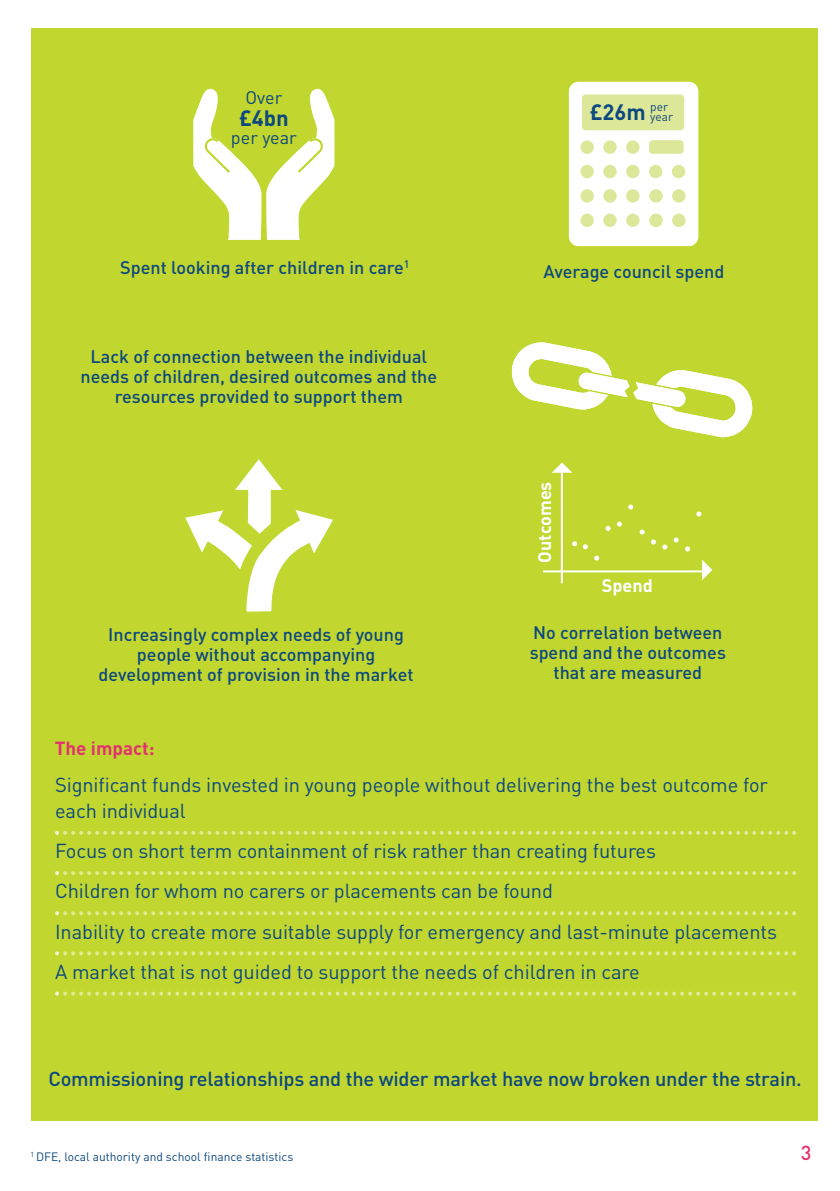
<style>
.page{position:relative;width:840px;height:1191px;background:#fff}
.page>*{position:absolute;margin:0;border:0;box-sizing:border-box;transform-origin:0 0}
.t1{font:700 22px "DIN";color:#0d487f}
.t2{font:20px/40.2px "DIN";letter-spacing:-.005em;color:#0d487f}
.t3{font:500 20px "DIN";letter-spacing:-.01em;color:#0d487f}
.t4{font:500 20px "DIN";color:#e2336e}
.t5{font:700 18.8px "DIN";color:#e2336e}
.t6{font:500 18px/20px "DIN";color:#0d487f;text-align:center}
.t7{font:700 18px "DIN";color:#fff}
.t8{font:18px "DIN";color:#0d487f}
.t9{font:12px "DIN";color:#0d487f}
.t10{font:500 10.8px "DIN";color:#0d487f}
</style>
<div class="page">
<div style="left:31px;top:28px;width:785px;height:1092px;background:#c1d72f"></div>
<svg style="left:55px;top:831px;width:740px;height:4px"></svg>
<svg style="left:55px;top:871px;width:740px;height:4px"></svg>
<svg style="left:55px;top:911px;width:740px;height:4px"></svg>
<svg style="left:55px;top:951px;width:740px;height:4px"></svg>
<svg style="left:55px;top:991px;width:740px;height:4px"></svg>
<svg style="left:193px;top:88px;width:142px;height:152px"></svg>
<div style="left:568px;top:82px;width:130px;height:164px;background:#fff;border-radius:10px"></div>
<div style="left:580px;top:140px;width:13px;height:14px;background:#dde799;border-radius:50%"></div>
<div style="left:603px;top:140px;width:13px;height:14px;background:#dde799;border-radius:50%"></div>
<div style="left:625px;top:140px;width:14px;height:14px;background:#dde799;border-radius:50%"></div>
<div style="left:580px;top:165px;width:13px;height:13px;background:#dde799;border-radius:50%"></div>
<div style="left:603px;top:165px;width:13px;height:13px;background:#dde799;border-radius:50%"></div>
<div style="left:625px;top:165px;width:14px;height:13px;background:#dde799;border-radius:50%"></div>
<div style="left:648px;top:165px;width:14px;height:13px;background:#dde799;border-radius:50%"></div>
<div style="left:671px;top:165px;width:14px;height:13px;background:#dde799;border-radius:50%"></div>
<div style="left:580px;top:189px;width:13px;height:14px;background:#dde799;border-radius:50%"></div>
<div style="left:603px;top:189px;width:13px;height:14px;background:#dde799;border-radius:50%"></div>
<div style="left:625px;top:189px;width:14px;height:14px;background:#dde799;border-radius:50%"></div>
<div style="left:580px;top:214px;width:13px;height:13px;background:#dde799;border-radius:50%"></div>
<div style="left:603px;top:214px;width:13px;height:13px;background:#dde799;border-radius:50%"></div>
<div style="left:625px;top:214px;width:14px;height:13px;background:#dde799;border-radius:50%"></div>
<div style="left:649px;top:189px;width:13px;height:14px;background:#dde799;border-radius:50%"></div>
<div style="left:671px;top:189px;width:14px;height:14px;background:#dde799;border-radius:50%"></div>
<div style="left:649px;top:214px;width:13px;height:13px;background:#dde799;border-radius:50%"></div>
<div style="left:671px;top:214px;width:14px;height:13px;background:#dde799;border-radius:50%"></div>
<div style="left:648px;top:140px;width:35px;height:14px;background:#dde799;border-radius:3px"></div>
<div style="left:581px;top:94px;width:102px;height:36px;background:#dde799;border-radius:4px"></div>
<svg style="left:511px;top:342px;width:241px;height:95px"></svg>
<svg style="left:185px;top:459px;width:148px;height:152px"></svg>
<hr style="left:560px;top:472px;width:2px;height:111px;background:#fff">
<hr style="left:543px;top:570px;width:161px;height:2px;background:#fff">
<svg style="left:572px;top:541px;width:15px;height:8px"></svg>
<svg style="left:594px;top:555px;width:5px;height:5px"></svg>
<svg style="left:605px;top:526px;width:5px;height:5px"></svg>
<svg style="left:617px;top:521px;width:4px;height:5px"></svg>
<svg style="left:628px;top:504px;width:5px;height:5px"></svg>
<svg style="left:639px;top:529px;width:5px;height:5px"></svg>
<svg style="left:651px;top:539px;width:4px;height:5px"></svg>
<svg style="left:662px;top:544px;width:5px;height:5px"></svg>
<svg style="left:673px;top:537px;width:5px;height:5px"></svg>
<svg style="left:685px;top:546px;width:4px;height:5px"></svg>
<svg style="left:696px;top:511px;width:5px;height:5px"></svg>
<svg style="left:552px;top:462px;width:20px;height:11px"></svg>
<svg style="left:701px;top:559px;width:11px;height:21px"></svg>
<p class="t8" style="left:245px;top:91px;width:38px">Over</p>
<p class="t1" style="left:239px;top:110px;width:51px">£4bn</p>
<p class="t8" style="left:231px;top:131px;width:67px">per year</p>
<p class="t1" style="left:589px;top:105px;width:80px">£26m <sup>per</sup></p>
<p class="t9" style="left:650px;top:112px;width:24px">year</p>
<p class="t10" style="left:404px;top:260px;width:7px">1</p>
<p class="t6" style="left:120px;top:260px;width:285px">Spent looking after children in care</p>
<p class="t6" style="left:543px;top:263px;width:182px">Average council spend</p>
<p class="t6" style="left:80px;top:348px;width:358px">Lack of connection between the individual needs of children, desired outcomes and the resources provided to support them</p>
<p class="t6" style="left:98px;top:627px;width:316px">Increasingly complex needs of young people without accompanying development of provision in the market</p>
<p class="t5" style="left:55px;top:742px;width:101px">The impact:</p>
<p class="t7" style="left:538px;top:562px;width:82px;rotate:-90deg">Outcomes</p>
<p class="t7" style="left:601px;top:579px;width:52px">Spend</p>
<p class="t6" style="left:529px;top:624px;width:198px">No correlation between spend and the outcomes that are measured</p>
<p class="t2" style="left:55px;top:774px;width:714px;line-height:26px">Significant funds invested in young people without delivering the best outcome for each individual</p>
<p class="t2" style="left:55px;top:833px;width:723px">Focus on short term containment of risk rather than creating futures<br>Children for whom no carers or placements can be found<br>Inability to create more suitable supply for emergency and last-minute placements A market that is not guided to support the needs of children in care</p>
<p class="t3" style="left:48px;top:1071px;width:754px">Commissioning relationships and the wider market have now broken under the strain.</p>
<p class="t9" style="left:30px;top:1152px;width:264px"><sup>1</sup> DFE, local authority and school finance statistics</p>
<p class="t4" style="left:800px;top:1146px;width:12px">3</p>
</div>
